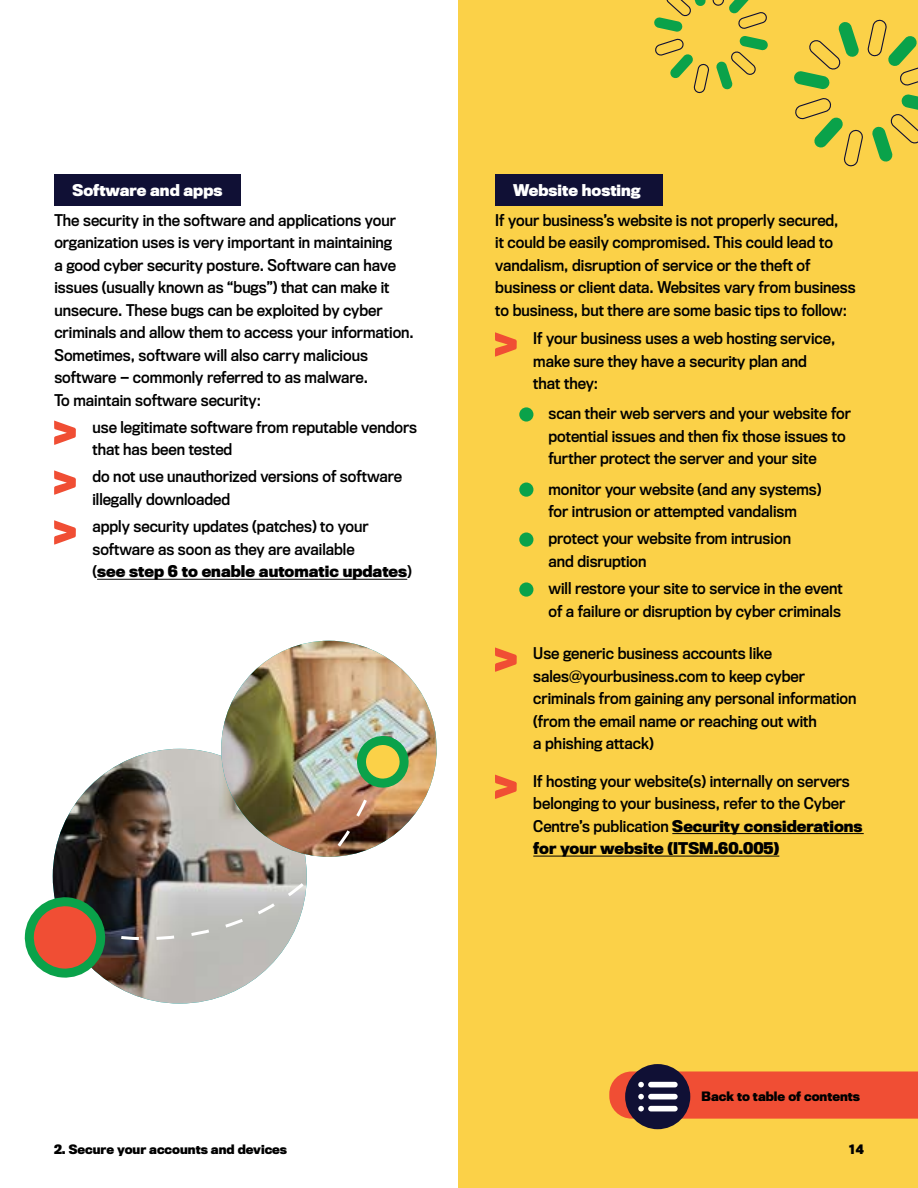
<style>
.page{position:relative;width:918px;height:1188px;background:#fff}
.page>*{position:absolute;margin:0;border:0;box-sizing:border-box;transform-origin:0 0}
.t1{font:15px/22.5px "Titling Gothic FB Narrow Standard";color:#000}
.Subtitle{font:700 15px "Titling Gothic FB Narrow";color:#fff}
.t2{font:700 12px "Titling Gothic FB Narrow";color:#000}
.s1{font-family:"Titling Gothic FB Narrow";font-weight:700}
</style>
<div class="page">
<div style="left:459px;top:0;width:459px;height:1188px;background:#fbd148"></div>
<svg style="left:794px;top:19px;width:124px;height:148px"></svg>
<svg style="left:654px;top:0;width:114px;height:94px"></svg>
<hr style="left:672px;top:833px;width:192px;height:1px;background:#000">
<hr style="left:533px;top:856px;width:246px;height:1px;background:#000">
<svg style="left:495px;top:332px;width:22px;height:25px"></svg>
<svg style="left:495px;top:647px;width:22px;height:25px"></svg>
<svg style="left:495px;top:775px;width:22px;height:24px"></svg>
<div style="left:495px;top:175px;width:168px;height:31px;background:#101035"></div>
<div style="left:519px;top:407px;width:14px;height:15px;background:#0aa24a;border-radius:50%"></div>
<div style="left:519px;top:483px;width:14px;height:14px;background:#0aa24a;border-radius:50%"></div>
<div style="left:519px;top:533px;width:14px;height:14px;background:#0aa24a;border-radius:50%"></div>
<div style="left:519px;top:582px;width:14px;height:15px;background:#0aa24a;border-radius:50%"></div>
<img style="left:53px;top:749px;width:254px;height:255px;border-radius:127px">
<img style="left:221px;top:641px;width:216px;height:216px;border-radius:108px">
<svg style="left:24px;top:891px;width:86px;height:92px"></svg>
<img style="left:118px;top:730px;width:296px;height:231px">
<hr style="left:97px;top:579px;width:310px;height:1px;background:#000">
<svg style="left:54px;top:421px;width:22px;height:24px"></svg>
<svg style="left:54px;top:470px;width:22px;height:25px"></svg>
<svg style="left:54px;top:520px;width:22px;height:25px"></svg>
<div style="left:54px;top:175px;width:187px;height:31px;background:#101035"></div>
<div style="left:625px;top:1064px;width:65px;height:65px;background:#101035;border-radius:50%"></div>
<svg style="left:609px;top:1067px;width:309px;height:56px"></svg>
<h2 class="Subtitle" style="left:72px;top:181px;width:152px">Software and apps</h2>
<p class="t1" style="left:54px;top:209px;width:361px">The security in the software and applications your organization uses is very important in maintaining<br>a good cyber security posture. Software can have issues (usually known as “bugs”) that can make it unsecure. These bugs can be exploited by cyber criminals and allow them to access your information.<br>Sometimes, software will also carry malicious software — commonly referred to as malware.<br>To maintain software security:</p>
<p class="t1" style="left:92px;top:416px;width:326px">use legitimate software from reputable vendors that has been tested</p>
<p class="t1" style="left:92px;top:466px;width:311px">do not use unauthorized versions of software illegally downloaded</p>
<p class="t1" style="left:92px;top:516px;width:321px">apply security updates (patches) to your software as soon as they are available<br>(<span class="s1">see step 6 to enable automatic updates</span>)</p>
<h2 class="Subtitle" style="left:513px;top:181px;width:129px">Website hosting</h2>
<p class="t1" style="left:495px;top:209px;width:362px">If your business’s website is not properly secured,<br>it could be easily compromised. This could lead to vandalism, disruption of service or the theft of business or client data. Websites vary from business to business, but there are some basic tips to follow:</p>
<p class="t1" style="left:533px;top:328px;width:303px">If your business uses a web hosting service, make sure they have a security plan and that they:</p>
<p class="t1" style="left:548px;top:403px;width:304px">scan their web servers and your website for potential issues and then fix those issues to further protect the server and your site</p>
<p class="t1" style="left:548px;top:478px;width:275px">monitor your website (and any systems) for intrusion or attempted vandalism</p>
<p class="t1" style="left:548px;top:528px;width:244px">protect your website from intrusion and disruption</p>
<p class="t1" style="left:548px;top:578px;width:296px">will restore your site to service in the event of a failure or disruption by cyber criminals</p>
<p class="t1" style="left:533px;top:643px;width:325px">Use generic business accounts like sales@yourbusiness.com to keep cyber criminals from gaining any personal information (from the email name or reaching out with<br>a phishing attack)</p>
<p class="t1" style="left:533px;top:770px;width:331px">If hosting your website(s) internally on servers belonging to your business, refer to the Cyber Centre’s publication <span class="s1">Security considerations for your website (ITSM.60.005)</span></p>
<p class="t2" style="left:702px;top:1090px;width:160px">Back to table of contents</p>
<p class="t2" style="left:54px;top:1142px;width:235px">2. Secure your accounts and devices</p>
<p class="t2" style="left:849px;top:1142px;width:16px">14</p>
</div>
